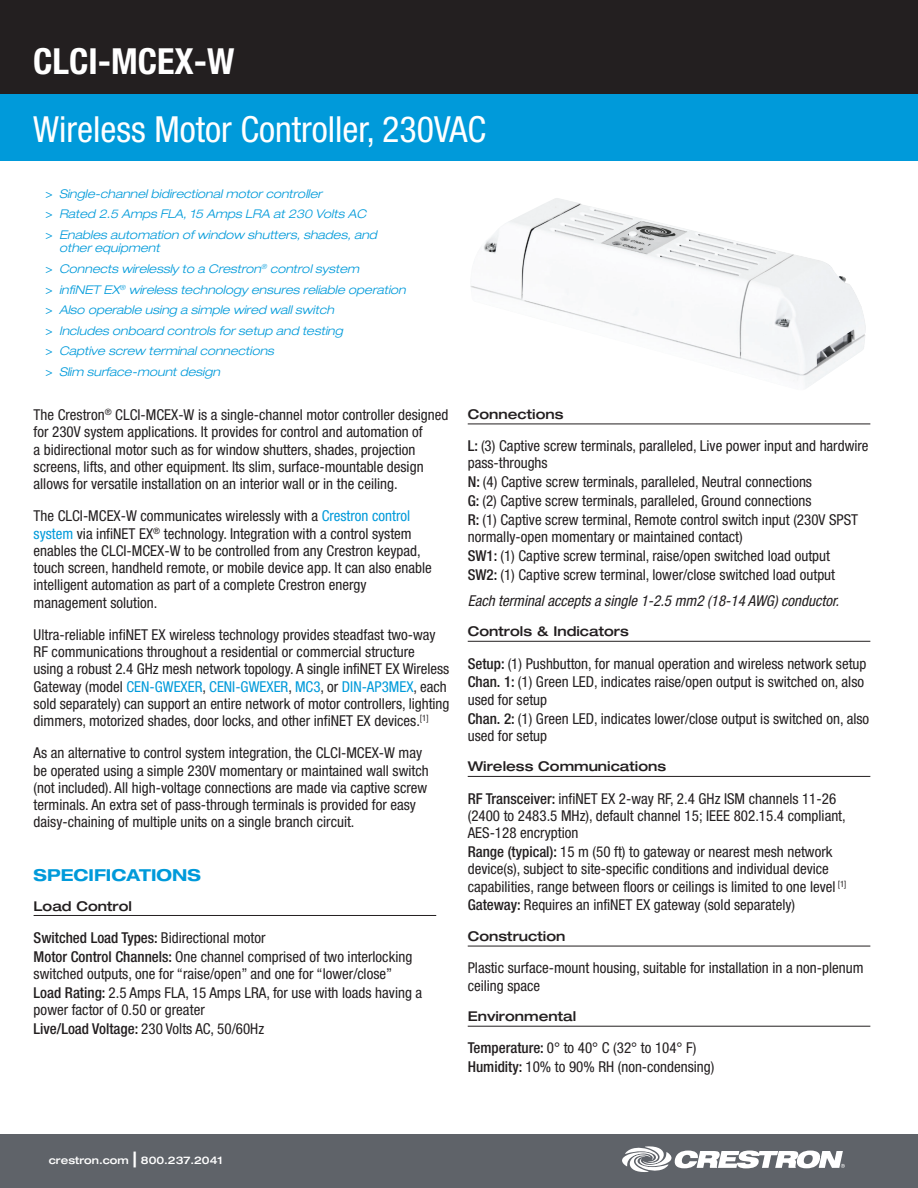
<style>
.page{position:relative;width:918px;height:1188px;background:#fff}
.page>*{position:absolute;margin:0;border:0;box-sizing:border-box;transform-origin:0 0}
.t1{font:condensed 36px "Helvetica Neue LT Std";color:#fff}
.t2{font:700 condensed 36px "Helvetica Neue LT Std";color:#fff}
.SPECIFICATIONS_title{font:700 expanded 16.5px "Helvetica Neue LT Std";color:#009ada}
.spec_description{font:condensed 15px/17.2px "Helvetica Neue LT Std";color:#231f20}
.spec_description-2{font:italic condensed 15px "Helvetica Neue LT Std";color:#231f20}
.spec_description-3{font:500 condensed 15px "Helvetica Neue LT Std";color:#231f20}
.spec_header{font:500 expanded 13.5px "Helvetica Neue LT Std";color:#231f20}
.t3{font:italic 300 expanded 12px/13.8px "Helvetica Neue LT Std";color:#009ada}
.t4{font:500 expanded 10.5px "Helvetica Neue LT Std";color:#fff}
.s1{font-weight:400;font-style:normal;font-stretch:condensed}
.s2{color:#009ada}
.s3{font-weight:400}
.s4{font-weight:500}
.s5{font-size:21px}
</style>
<div class="page">
<div style="left:0;top:0;width:918px;height:94px;background:#231f20"></div>
<div style="left:0;top:94px;width:918px;height:67px;background:#009ada"></div>
<div style="left:0;top:1134px;width:918px;height:54px;background:#5f6369"></div>
<svg style="left:622px;top:1146px;width:223px;height:26px"></svg>
<hr style="left:34px;top:915px;width:402px;height:1px;background:#231f20">
<hr style="left:468px;top:424px;width:402px;height:1px;background:#231f20">
<hr style="left:468px;top:641px;width:402px;height:1px;background:#231f20">
<hr style="left:468px;top:776px;width:402px;height:1px;background:#231f20">
<hr style="left:468px;top:946px;width:402px;height:1px;background:#231f20">
<hr style="left:468px;top:1026px;width:402px;height:1px;background:#231f20">
<img style="left:470px;top:198px;width:396px;height:191px">
<h1 class="t2" style="left:33px;top:40px;width:203px">CLCI-MCEX-W</h1>
<h1 class="t1" style="left:33px;top:108px;width:454px">Wireless Motor Controller, 230VAC</h1>
<p class="t3" style="left:46px;top:187px;width:278px"><span class="s1">&gt;</span> Single-channel bidirectional motor controller</p>
<p class="t3" style="left:46px;top:207px;width:322px"><span class="s1">&gt;</span> Rated 2.5 Amps FLA, 15 Amps LRA at 230 Volts AC</p>
<p class="t3" style="left:59px;top:228px;width:319px;text-indent:-14px"><span class="s1">&gt;</span> Enables automation of window shutters, shades, and other equipment</p>
<p class="t3" style="left:46px;top:262px;width:315px"><span class="s1">&gt;</span> Connects wirelessly to a Crestron<sup>®</sup> control system</p>
<p class="t3" style="left:46px;top:283px;width:362px"><span class="s1">&gt;</span> infiNET EX<sup>®</sup> wireless technology ensures reliable operation</p>
<p class="t3" style="left:46px;top:303px;width:290px"><span class="s1">&gt;</span> Also operable using a simple wired wall switch</p>
<p class="t3" style="left:46px;top:324px;width:299px"><span class="s1">&gt;</span> Includes onboard controls for setup and testing</p>
<p class="t3" style="left:46px;top:344px;width:230px"><span class="s1">&gt;</span> Captive screw terminal connections</p>
<p class="t3" style="left:46px;top:365px;width:176px"><span class="s1">&gt;</span> Slim surface-mount design</p>
<p class="spec_description" style="left:34px;top:406px;width:416px">The Crestron<sup>®</sup> CLCI-MCEX-W is a single-channel motor controller designed for 230V system applications. It provides for control and automation of<br>a bidirectional motor such as for window shutters, shades, projection screens, lifts, and other equipment. Its slim, surface-mountable design allows for versatile installation on an interior wall or in the ceiling.</p>
<p class="spec_description" style="left:34px;top:507px;width:400px">The CLCI-MCEX-W communicates wirelessly with a <span class="s2">Crestron control system</span> via infiNET EX<sup>®</sup> technology. Integration with a control system enables the CLCI-MCEX-W to be controlled from any Crestron keypad, touch screen, handheld remote, or mobile device app. It can also enable intelligent automation as part of a complete Crestron energy management solution.</p>
<p class="spec_description" style="left:34px;top:626px;width:417px">Ultra-reliable infiNET EX wireless technology provides steadfast two-way RF communications throughout a residential or commercial structure<br>using a robust 2.4 GHz mesh network topology. A single infiNET EX Wireless Gateway (model <span class="s2">CEN-GWEXER</span>, <span class="s2">CENI-GWEXER</span>, <span class="s2">MC3</span>, or <span class="s2">DIN-AP3MEX</span>, each sold separately) can support an entire network of motor controllers, lighting dimmers, motorized shades, door locks, and other infiNET EX devices.<sup>[1]</sup></p>
<p class="spec_description" style="left:34px;top:744px;width:397px">As an alternative to control system integration, the CLCI-MCEX-W may be operated using a simple 230V momentary or maintained wall switch (not included). All high-voltage connections are made via captive screw terminals. An extra set of pass-through terminals is provided for easy daisy-chaining of multiple units on a single branch circuit.</p>
<p class="SPECIFICATIONS_title" style="left:34px;top:865px;width:169px">SPECIFICATIONS</p>
<p class="spec_header" style="left:34px;top:897px;width:100px">Load Control</p>
<p class="spec_description-3" style="left:34px;top:929px;width:234px">Switched Load Types: <span class="s3">Bidirectional motor</span></p>
<p class="spec_description" style="left:34px;top:948px;width:380px"><span class="s4">Motor Control Channels:</span> One channel comprised of two interlocking switched outputs, one for “raise/open” and one for “lower/close”</p>
<p class="spec_description" style="left:34px;top:984px;width:390px"><span class="s4">Load Rating:</span> 2.5 Amps FLA, 15 Amps LRA, for use with loads having a power factor of 0.50 or greater</p>
<p class="spec_description" style="left:34px;top:1020px;width:232px"><span class="s4">Live/Load Voltage:</span> 230 Volts AC, 50/60Hz</p>
<p class="spec_header" style="left:468px;top:406px;width:97px">Connections</p>
<p class="spec_description" style="left:468px;top:437px;width:402px"><span class="s4">L:</span> (3) Captive screw terminals, paralleled, Live power input and hardwire pass-throughs</p>
<p class="spec_description" style="left:468px;top:473px;width:346px"><span class="s4">N:</span> (4) Captive screw terminals, paralleled, Neutral connections</p>
<p class="spec_description" style="left:468px;top:492px;width:345px"><span class="s4">G:</span> (2) Captive screw terminals, paralleled, Ground connections</p>
<p class="spec_description" style="left:468px;top:511px;width:392px"><span class="s4">R:</span> (1) Captive screw terminal, Remote control switch input (230V SPST normally-open momentary or maintained contact)</p>
<p class="spec_description" style="left:468px;top:547px;width:364px"><span class="s4">SW1:</span> (1) Captive screw terminal, raise/open switched load output</p>
<p class="spec_description" style="left:468px;top:566px;width:369px"><span class="s4">SW2:</span> (1) Captive screw terminal, lower/close switched load output</p>
<p class="spec_description-2" style="left:468px;top:592px;width:373px">Each terminal accepts a single 1-2.5 mm2 (18-14 AWG) conductor.</p>
<p class="spec_header" style="left:468px;top:623px;width:163px">Controls &amp; Indicators</p>
<p class="spec_description" style="left:468px;top:655px;width:400px"><span class="s4">Setup:</span> (1) Pushbutton, for manual operation and wireless network setup</p>
<p class="spec_description" style="left:468px;top:673px;width:398px"><span class="s4">Chan. 1:</span> (1) Green LED, indicates raise/open output is switched on, also used for setup</p>
<p class="spec_description" style="left:468px;top:710px;width:403px"><span class="s4">Chan. 2:</span> (1) Green LED, indicates lower/close output is switched on, also used for setup</p>
<p class="spec_header" style="left:468px;top:758px;width:200px">Wireless Communications</p>
<p class="spec_description" style="left:468px;top:790px;width:380px"><span class="s4">RF Transceiver:</span> infiNET EX 2-way RF, 2.4 GHz ISM channels 11-26 (2400 to 2483.5 MHz), default channel 15; IEEE 802.15.4 compliant,<br>AES-128 encryption</p>
<p class="spec_description" style="left:468px;top:843px;width:380px"><span class="s4">Range (typical):</span> 15 m (50 ft) to gateway or nearest mesh network device(s), subject to site-specific conditions and individual device capabilities, range between floors or ceilings is limited to one level <sup>[1]</sup></p>
<p class="spec_description" style="left:468px;top:896px;width:329px"><span class="s4">Gateway:</span> Requires an infiNET EX gateway (sold separately)</p>
<p class="spec_header" style="left:468px;top:928px;width:99px">Construction</p>
<p class="spec_description" style="left:468px;top:959px;width:397px">Plastic surface-mount housing, suitable for installation in a non-plenum ceiling space</p>
<p class="spec_header" style="left:468px;top:1008px;width:110px">Environmental</p>
<p class="spec_description" style="left:468px;top:1039px;width:230px"><span class="s4">Temperature:</span> 0° to 40° C (32° to 104° F)</p>
<p class="spec_description" style="left:468px;top:1058px;width:248px"><span class="s4">Humidity:</span> 10% to 90% RH (non-condensing)</p>
<p class="t4" style="left:49px;top:1153px;width:175px">crestron.com <span class="s5">|</span> 800.237.2041</p>
</div>
